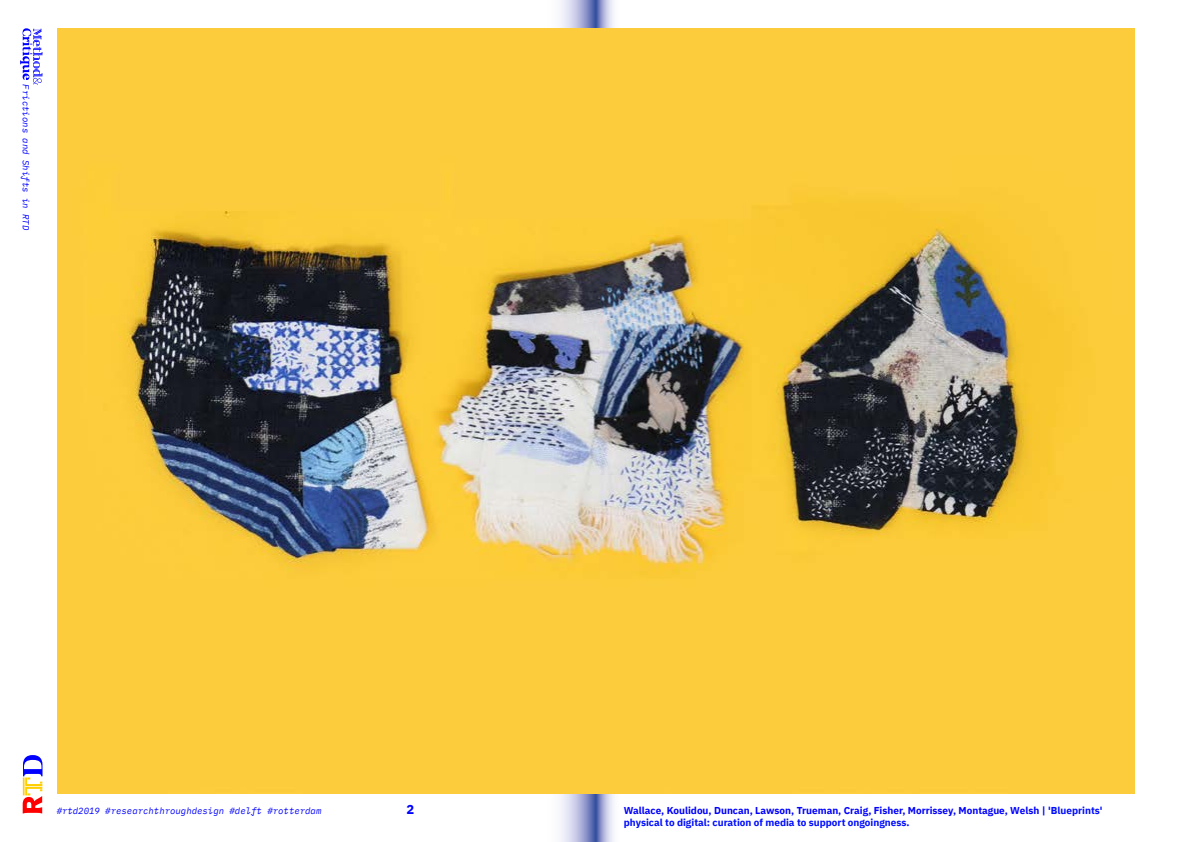
<style>
.page{position:relative;width:1191px;height:842px;background:#fff}
.page>*{position:absolute;margin:0;border:0;box-sizing:border-box;transform-origin:0 0}
.t1{font:700 13px "IBM Plex Sans";color:#00f}
.t2{font:700 10px "IBM Plex Sans";color:#00f}
.t3{font:700 10px "IBM Plex Sans";color:#000dff}
.t4{font:italic 9px "IBM Plex Mono";color:#00f}
.s1{color:#000dff}
</style>
<div class="page">
<svg style="left:595px;top:0;width:29px;height:842px"></svg>
<svg style="left:539px;top:0;width:56px;height:842px"></svg>
<svg style="left:20px;top:28px;width:23px;height:57px"></svg>
<svg style="left:23px;top:755px;width:20px;height:59px"></svg>
<img style="left:57px;top:29px;width:1077px;height:765px">
<p class="t4" style="left:33px;top:84px;width:147px;rotate:90deg">Frictions and Shifts in RTD</p>
<p class="t4" style="left:57px;top:803px;width:266px">#rtd2019 #researchthroughdesign #delft #rotterdam</p>
<h1 class="t1" style="left:406px;top:799px;width:9px">2</h1>
<p class="t2" style="left:624px;top:802px;width:480px">Wallace, Koulidou, Duncan, Lawson, Trueman, Craig, Fisher, Morrissey, Montague, Welsh <span class="s1">| 'Blueprints'</span></p>
<h1 class="t1" style="left:798px;top:799px;width:9px">3</h1>
<p class="t3" style="left:624px;top:814px;width:287px">physical to digital: curation of media to support ongoingness.</p>
</div>
